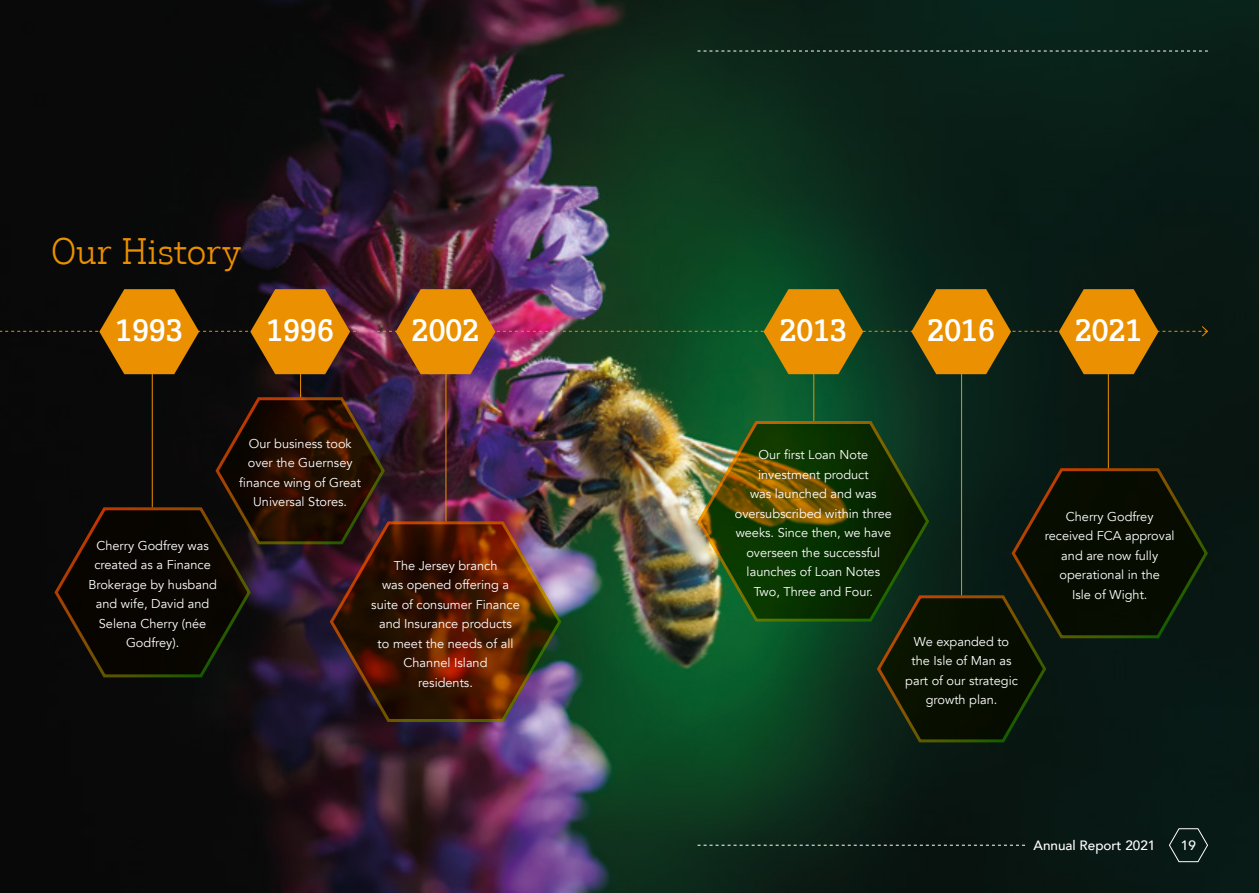
<style>
.page{position:relative;width:1259px;height:893px;background:#fff}
.page>*{position:absolute;margin:0;border:0;box-sizing:border-box;transform-origin:0 0}
.t1{font:300 36px "Justus Pro";color:#eb9000}
.t2{font:500 30px "Justus Pro";color:#fff}
.t3{font:500 13.5px "Avenir";color:#fff}
.t4{font:12.75px/19.5px "Avenir";color:#fff;text-align:center}
</style>
<div class="page">
<img style="left:0;top:0;width:1259px;height:893px">
<hr style="left:152px;top:332px;width:1px;height:175px;background:#eb9000">
<hr style="left:445px;top:332px;width:1px;height:189px;background:#eb9000">
<hr style="left:300px;top:332px;width:1px;height:65px;background:#eb9000">
<svg style="left:697px;top:845px;width:328px;height:1px"></svg>
<svg style="left:1168px;top:828px;width:40px;height:34px"></svg>
<img style="left:328px;top:520px;width:235px;height:203px">
<svg style="left:53px;top:396px;width:333px;height:283px;background:#1b0e0b"></svg>
<svg style="left:697px;top:51px;width:511px;height:1px"></svg>
<hr style="left:1108px;top:332px;width:1px;height:136px;background:#eb9000">
<hr style="left:813px;top:332px;width:1px;height:89px;background:#eb9000">
<img style="left:696px;top:419px;width:235px;height:204px">
<hr style="left:961px;top:332px;width:1px;height:263px;background:#eb9000">
<svg style="left:0;top:289px;width:1208px;height:85px;background:#6d5118"></svg>
<svg style="left:875px;top:467px;width:334px;height:277px;background:#0c180a"></svg>
<h1 class="t1" style="left:51px;top:229px;width:191px">Our History</h1>
<h2 class="t2" style="left:116px;top:312px;width:69px">1993</h2>
<h2 class="t2" style="left:267px;top:312px;width:69px">1996</h2>
<h2 class="t2" style="left:412px;top:312px;width:69px">2002</h2>
<p class="t4" style="left:88px;top:536px;width:130px">Cherry Godfrey was created as a Finance<br>Brokerage by husband and wife, David and<br>Selena Cherry (née<br>Godfrey).</p>
<p class="t4" style="left:239px;top:434px;width:123px">Our business took over the Guernsey finance wing of Great<br>Universal Stores.</p>
<p class="t4" style="left:371px;top:556px;width:150px">The Jersey branch<br>was opened offering a suite of consumer Finance and Insurance products<br>to meet the needs of all<br>Channel Island<br>residents.</p>
<h2 class="t2" style="left:780px;top:312px;width:69px">2013</h2>
<h2 class="t2" style="left:927px;top:312px;width:69px">2016</h2>
<h2 class="t2" style="left:1075px;top:312px;width:69px">2021</h2>
<p class="t4" style="left:735px;top:446px;width:159px">Our first Loan Note investment product<br>was launched and was oversubscribed within three weeks. Since then, we have overseen the successful launches of Loan Notes<br>Two, Three and Four.</p>
<p class="t4" style="left:905px;top:632px;width:114px">We expanded to the Isle of Man as part of our strategic growth plan.</p>
<p class="t4" style="left:1044px;top:507px;width:131px">Cherry Godfrey received FCA approval and are now fully operational in the<br>Isle of Wight.</p>
<p class="t3" style="left:1033px;top:834px;width:123px">Annual Report 2021</p>
<p class="t3" style="left:1181px;top:834px;width:17px">19</p>
</div>
